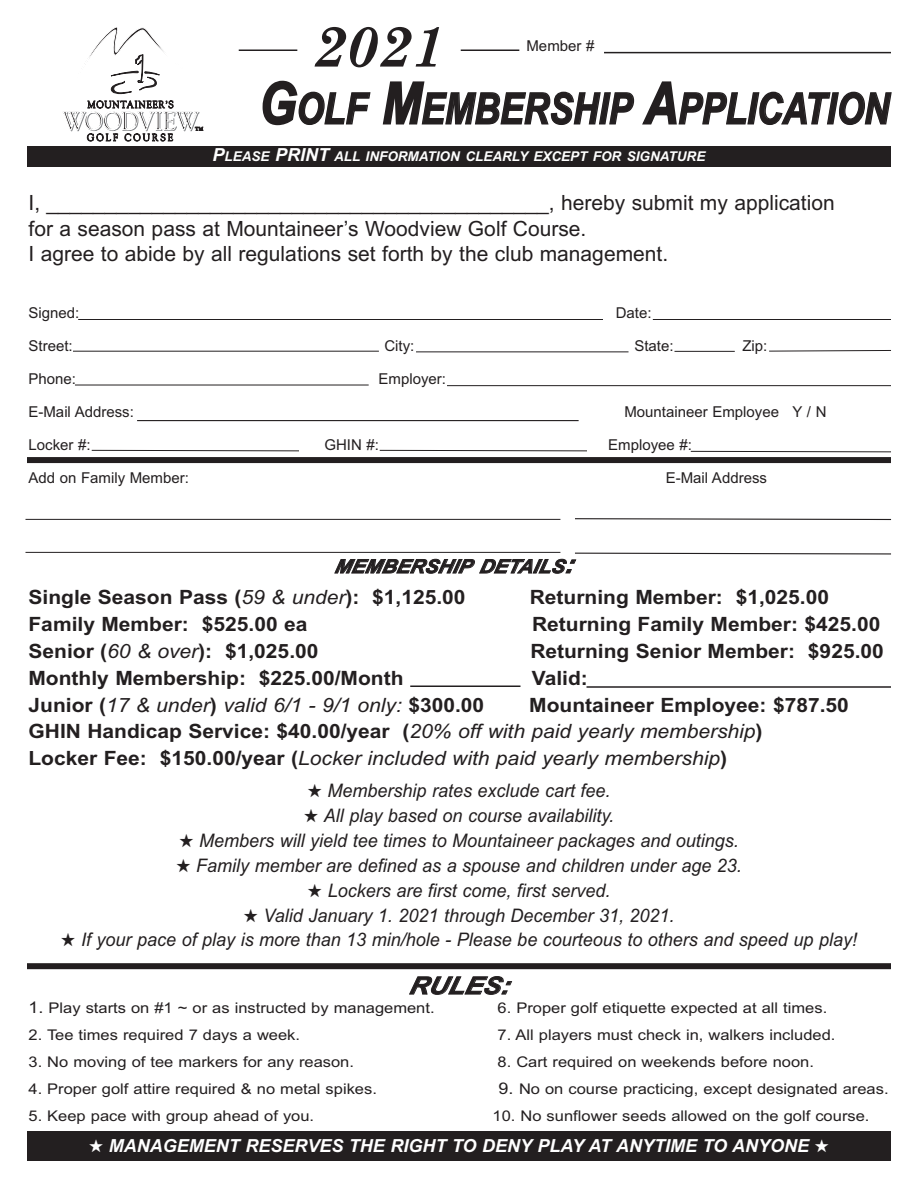
<style>
.page{position:relative;width:918px;height:1188px;background:#fff}
.page>*{position:absolute;margin:0;border:0;box-sizing:border-box;transform-origin:0 0}
.t1{font:italic 700 57px "Century Schoolbook";color:#231f20}
.t2{font:italic 700 43.35px "Arial Narrow";color:#231f20}
.t3{font:italic 700 24.15px "Arial";color:#231f20;scale:1.12 1}
.t4{font:21px/25.2px "Arial";color:#231f20}
.t5{font:700 19.65px/26.7px "Arial";color:#231f20;scale:1.07 1}
.t6{font:italic 19.65px "Arial";color:#231f20;scale:1.07 1}
.t7{font:italic 700 19.05px "Arial";color:#231f20;scale:1.07 1}
.t8{font:italic 18.6px "Arial";color:#231f20;scale:.96 1}
.t9{font:italic 700 18px "Arial";color:#fff}
.t10{font:15px "Arial";color:#231f20}
.t11{font:14.7px "Arial";color:#231f20;scale:1.12 1}
.t12{font:13.5px "Arial Bold Italic MT TT";color:#fff}
.s1{font-size:57.75px}
.s2{font-size:18px}
.s3{font-size:25.35px}
.s4{font-weight:400;font-style:italic}
.s5{font-weight:700;font-style:normal}
.s6{font-size:16.05px}
</style>
<div class="page">
<hr style="left:239px;top:50px;width:58px;height:1px;background:#231f20">
<hr style="left:604px;top:52px;width:287px;height:1px;background:#231f20">
<div style="left:27px;top:146px;width:864px;height:20px;background:#231f20"></div>
<svg style="left:63px;top:27px;width:140px;height:114px"></svg>
<hr style="left:137px;top:420px;width:442px;height:1px;background:#231f20">
<svg style="left:91px;top:450px;width:208px;height:2px"></svg>
<hr style="left:78px;top:319px;width:525px;height:1px;background:#231f20">
<hr style="left:653px;top:319px;width:238px;height:1px;background:#231f20">
<hr style="left:73px;top:351px;width:306px;height:1px;background:#231f20">
<hr style="left:416px;top:352px;width:213px;height:1px;background:#231f20">
<hr style="left:674px;top:351px;width:61px;height:1px;background:#231f20">
<svg style="left:769px;top:350px;width:122px;height:2px"></svg>
<hr style="left:75px;top:385px;width:294px;height:1px;background:#231f20">
<hr style="left:447px;top:385px;width:444px;height:1px;background:#231f20">
<div style="left:27px;top:457px;width:864px;height:6px;background:#231f20"></div>
<hr style="left:26px;top:519px;width:534px;height:1px;background:#231f20">
<hr style="left:26px;top:552px;width:534px;height:1px;background:#231f20">
<svg style="left:575px;top:518px;width:317px;height:3px"></svg>
<svg style="left:575px;top:552px;width:316px;height:3px"></svg>
<div style="left:27px;top:963px;width:864px;height:6px;background:#231f20"></div>
<svg style="left:690px;top:451px;width:201px;height:2px"></svg>
<hr style="left:461px;top:50px;width:58px;height:1px;background:#231f20">
<svg style="left:379px;top:450px;width:208px;height:2px"></svg>
<div style="left:27px;top:1131px;width:864px;height:30px;background:#231f20"></div>
<hr style="left:410px;top:686px;width:110px;height:1px;background:#231f20">
<hr style="left:586px;top:686px;width:305px;height:2px;background:#231f20">
<h1 class="t1" style="left:313px;top:14px;width:132px">2021</h1>
<h2 class="t2" style="left:259px;top:84px;width:632px"><span class="s1">G</span>OLF <span class="s1">M</span>EMBERSHIP <span class="s1">A</span>PPLICATION</h2>
<p class="t10" style="left:526px;top:37px;width:69px">Member #</p>
<p class="t12" style="left:213px;top:149px;width:494px"><span class="s2">P</span>LEASE <span class="s2">PRINT</span> ALL INFORMATION CLEARLY EXCEPT FOR SIGNATURE</p>
<h3 class="t4" style="left:28px;top:190px;width:808px">I, ___________________________________________, hereby submit my application for a season pass at Mountaineer’s Woodview Golf Course.<br>I agree to abide by all regulations set forth by the club management.</h3>
<p class="t10" style="left:28px;top:304px;width:52px">Signed:</p>
<p class="t10" style="left:616px;top:304px;width:37px">Date:</p>
<p class="t10" style="left:28px;top:337px;width:46px">Street:</p>
<p class="t10" style="left:384px;top:337px;width:32px">City:</p>
<p class="t10" style="left:634px;top:337px;width:41px">State:</p>
<p class="t10" style="left:742px;top:337px;width:27px">Zip:</p>
<p class="t10" style="left:28px;top:370px;width:49px">Phone:</p>
<p class="t10" style="left:379px;top:370px;width:69px">Employer:</p>
<p class="t10" style="left:28px;top:403px;width:107px">E-Mail Address:</p>
<p class="t10" style="left:624px;top:403px;width:204px">Mountaineer Employee Y / N</p>
<p class="t10" style="left:28px;top:436px;width:64px">Locker #:</p>
<p class="t10" style="left:324px;top:436px;width:56px">GHIN #:</p>
<p class="t10" style="left:608px;top:436px;width:85px">Employee #:</p>
<p class="t10" style="left:28px;top:469px;width:162px">Add on Family Member:</p>
<p class="t10" style="left:666px;top:469px;width:103px">E-Mail Address</p>
<p class="t7" style="left:334px;top:555px;width:232px">MEMBERSHIP DE TAILS<span class="s3">:</span></p>
<h3 class="t5" style="left:29px;top:584px;width:410px">Single Season Pass (<span class="s4">59 &amp; under</span>): $1,125.00</h3>
<h3 class="t5" style="left:530px;top:584px;width:281px">Returning Member: $1,025.00</h3>
<h3 class="t5" style="left:29px;top:611px;width:262px">Family Member: $525.00 ea</h3>
<h3 class="t5" style="left:532px;top:611px;width:327px">Returning Family Member: $425.00</h3>
<h3 class="t5" style="left:29px;top:638px;width:273px">Senior (<span class="s4">60 &amp; over</span>): $1,025.00</h3>
<h3 class="t5" style="left:530px;top:638px;width:332px">Returning Senior Member: $925.00</h3>
<h3 class="t5" style="left:29px;top:665px;width:352px">Monthly Membership: $225.00/Month</h3>
<h3 class="t5" style="left:532px;top:665px;width:54px">Valid:</h3>
<h3 class="t6" style="left:29px;top:693px;width:427px"><span class="s5">Junior (</span>17 &amp; under<span class="s5">)</span> valid 6/1 - 9/1 only: <span class="s5">$300.00</span></h3>
<h3 class="t5" style="left:29px;top:691px;width:768px;text-indent:501px">Mountaineer Employee: $787.50<br>GHIN Handicap Service: $40.00/year (<span class="s4">20% off with paid yearly membership</span>)<br>Locker Fee: $150.00/year (<span class="s4">Locker included with paid yearly membership</span>)</h3>
<p class="t8" style="left:307px;top:780px;width:317px">★ Membership rates exclude cart fee.</p>
<p class="t8" style="left:304px;top:805px;width:325px">★ All play based on course availability.</p>
<p class="t8" style="left:179px;top:830px;width:585px">★ Members will yield tee times to Mountaineer packages and outings.</p>
<p class="t8" style="left:176px;top:854px;width:591px">★ Family member are defined as a spouse and children under age 23.</p>
<p class="t8" style="left:308px;top:879px;width:317px">★ Lockers are first come, first served.</p>
<p class="t8" style="left:243px;top:904px;width:451px">★ Valid January 1. 2021 through December 31, 2021.</p>
<p class="t8" style="left:61px;top:929px;width:831px">★ If your pace of play is more than 13 min/hole - Please be courteous to others and speed up play!</p>
<h3 class="t3" style="left:408px;top:972px;width:98px">RULES:</h3>
<p class="t11" style="left:29px;top:1000px;width:364px"><span class="s6">1.</span> Play starts on #1 ~ or as instructed by management.</p>
<p class="t11" style="left:498px;top:1000px;width:296px">6. Proper golf etiquette expected at all times.</p>
<p class="t11" style="left:29px;top:1026px;width:244px">2. Tee times required 7 days a week.</p>
<p class="t11" style="left:498px;top:1026px;width:303px">7. All players must check in, walkers included.</p>
<p class="t11" style="left:29px;top:1053px;width:292px">3. No moving of tee markers for any reason.</p>
<p class="t11" style="left:498px;top:1053px;width:284px">8. Cart required on weekends before noon.</p>
<p class="t11" style="left:29px;top:1080px;width:313px">4. Proper golf attire required &amp; no metal spikes.</p>
<p class="t11" style="left:499px;top:1080px;width:350px"><span class="s6">9.</span> No on course practicing, except designated areas.</p>
<p class="t11" style="left:28px;top:1107px;width:257px">5. Keep pace with group ahead of you.</p>
<p class="t11" style="left:493px;top:1107px;width:338px">10. No sunflower seeds allowed on the golf course.</p>
<p class="t9" style="left:89px;top:1136px;width:742px">★ MANAGEMENT RESERVES THE RIGHT TO DENY PLAY AT ANYTIME TO ANYONE ★</p>
</div>
